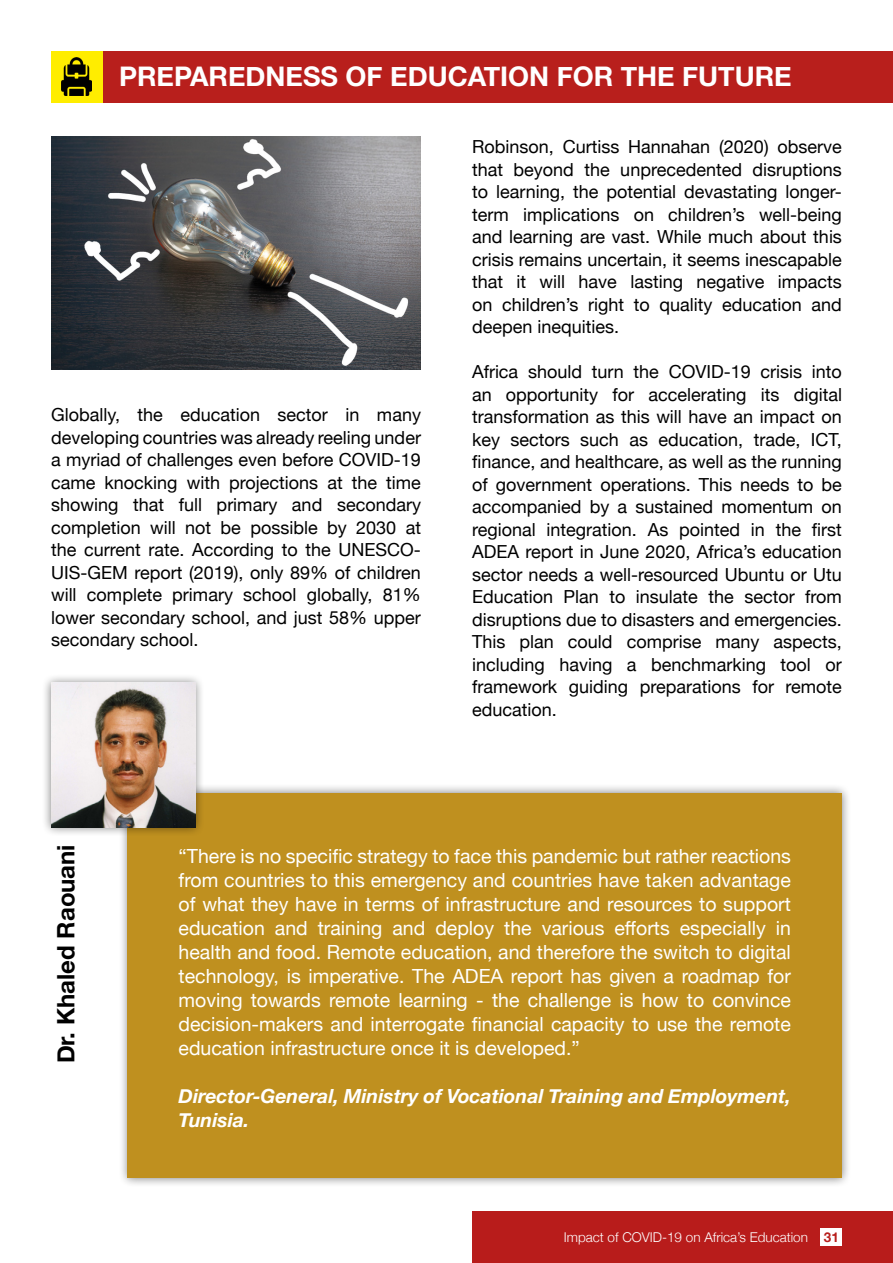
<style>
.page{position:relative;width:893px;height:1263px;background:#fff}
.page>*{position:absolute;margin:0;border:0;box-sizing:border-box;transform-origin:0 0}
.t1{font:700 27px "Helvetica Neue";color:#fff}
.t2{font:700 24px "Helvetica Neue";color:#000}
.t3{font:19.5px/24px "Helvetica Neue";color:#fff;text-align:justify}
.t4{font:italic 700 19.5px/24px "Helvetica Neue";color:#fff}
.t5{font:18px/22.5px "Helvetica Neue";color:#000;text-align:justify}
.t6{font:300 13.5px "Helvetica Neue";color:#fff}
.s1{font-weight:700;color:#b81f1c}
</style>
<div class="page">
<div style="left:472px;top:1212px;width:421px;height:51px;background:#b81c1b"></div>
<div style="left:821px;top:1228px;width:21px;height:17px;background:#fff"></div>
<img style="left:51px;top:136px;width:370px;height:234px">
<div style="left:102px;top:51px;width:791px;height:51px;background:#b81f1c"></div>
<div style="left:51px;top:51px;width:51px;height:51px;background:#ffed00"></div>
<img style="left:62px;top:57px;width:29px;height:39px">
<div style="left:118px;top:784px;width:733px;height:403px;background:#000;opacity:.5"></div>
<div style="left:128px;top:793px;width:714px;height:385px;background:#bf901f"></div>
<div style="left:42px;top:673px;width:163px;height:164px;background:#000;opacity:.5"></div>
<img style="left:51px;top:683px;width:145px;height:144px">
<h1 class="t1" style="left:119px;top:56px;width:674px">PREPAREDNESS OF EDUCATION FOR THE FUTURE</h1>
<p class="t5" style="left:51px;top:404px;width:371px">Globally, the education sector in many developing countries was already reeling under a myriad of challenges even before COVID-19 came knocking with projections at the time showing that full primary and secondary completion will not be possible by 2030 at the current rate. According to the UNESCO-UIS-GEM report (2019), only 89% of children will complete primary school globally, 81% lower secondary school, and just 58% upper secondary school.</p>
<p class="t5" style="left:472px;top:137px;width:371px">Robinson, Curtiss Hannahan (2020) observe that beyond the unprecedented disruptions to learning, the potential devastating longer&shy;term implications on children’s well-being and learning are vast. While much about this crisis remains uncertain, it seems inescapable that it will have lasting negative impacts on children’s right to quality education and deepen inequities.</p>
<p class="t5" style="left:472px;top:362px;width:371px;text-align:left">Africa should turn the COVID-19 crisis into an opportunity for accelerating its digital transformation as this will have an impact on key sectors such as education, trade, ICT, finance, and healthcare, as well as the running of government operations. This needs to be accompanied by a sustained momentum on regional integration. As pointed in the first ADEA report in June 2020, Africa’s education sector needs a well-resourced Ubuntu or Utu Education Plan to insulate the sector from disruptions due to disasters and emergencies.<br>This plan could comprise many aspects, including having a benchmarking tool or framework guiding preparations for remote education.</p>
<h2 class="t2" style="left:47px;top:1063px;width:221px;rotate:-90deg">Dr. Khaled Raouani</h2>
<p class="t3" style="left:179px;top:845px;width:614px">“There is no specific strategy to face this pandemic but rather reactions from countries to this emergency and countries have taken advantage of what they have in terms of infrastructure and resources to support education and training and deploy the various efforts especially in health and food. Remote education, and therefore the switch to digital technology, is imperative. The ADEA report has given a roadmap for moving towards remote learning - the challenge is how to convince decision-makers and interrogate financial capacity to use the remote education infrastructure once it is developed. ”</p>
<p class="t4" style="left:179px;top:1084px;width:614px">Director-General, Ministry of Vocational Training and Employment,<br>Tunisia.</p>
<p class="t6" style="left:564px;top:1226px;width:276px">Impact of COVID-19 on Africa’s Education <span class="s1">31</span></p>
</div>
